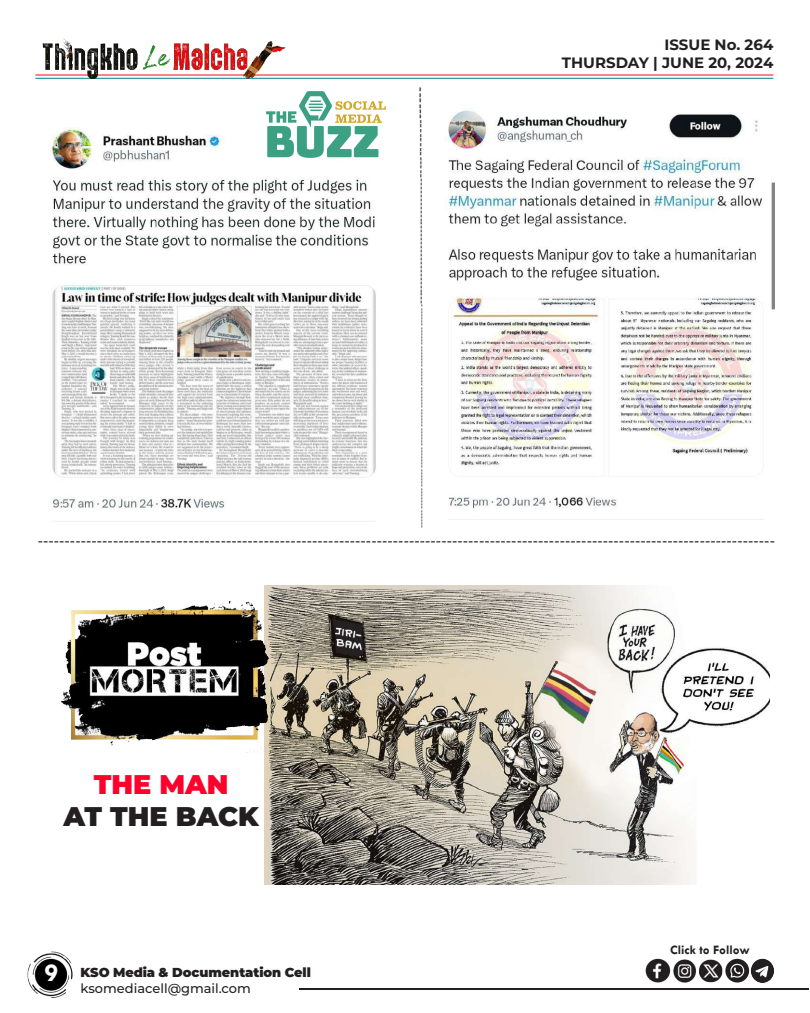
<style>
.page{position:relative;width:810px;height:1013px;background:#fff}
.page>*{position:absolute;margin:0;border:0;box-sizing:border-box;transform-origin:0 0}
.t1{font:900 27px "Montserrat";color:#231f20}
.t2{font:900 27px "Montserrat";color:#ff002d}
.t3{font:700 26px "Tw Cen";color:#fff}
.t4{font:700 15px/18px "Montserrat";color:#231f20;text-align:right}
.t5{font:500 14px "Montserrat";color:#231f20}
.t6{font:900 13px "Montserrat";letter-spacing:-.005em;color:#231f20}
.t7{font:500 13px "Montserrat";color:#231f20}
.t8{font:700 13px "Tw Cen";color:#231f20}
.t9{font:500 8.2px "Montserrat";color:#231f20}
.s1{font-size:10.2px}
.s2{font-size:11.4px}
.s3{font-size:12.3px}
.s4{font-size:12px}
.s5{font-size:13.6px}
.s6{font-size:14px}
</style>
<div class="page">
<hr style="left:299px;top:988px;width:509px;height:1px;background:#231f20">
<img style="left:27px;top:951px;width:46px;height:47px">
<hr style="left:35px;top:74px;width:738px;height:1px;background:#ff002d">
<hr style="left:35px;top:78px;width:738px;height:1px;background:#00848b">
<img style="left:35px;top:38px;width:254px;height:41px">
<img style="left:645px;top:958px;width:129px;height:25px">
<img style="left:49px;top:127px;width:327px;height:381px">
<img style="left:267px;top:91px;width:118px;height:67px">
<img style="left:264px;top:585px;width:506px;height:298px">
<img style="left:61px;top:601px;width:232px;height:151px">
<img style="left:445px;top:110px;width:330px;height:399px">
<p class="t9" style="left:415px;top:528px;width:443px;rotate:-90deg">-----------------------------------------------------------------------<span class="s1">--------------------------------</span><span class="s2">-----</span><span class="s3">--</span><span class="s4">------</span><span class="s5">--</span><span class="s6">----</span></p>
<p class="t4" style="left:562px;top:35px;width:213px">ISSUE No. 264<br>THURSDAY | JUNE 20, 2024</p>
<p class="t5" style="left:775px;top:552px;width:739px;rotate:-180deg">-----------------------------------------------------------------------------------------------------------------------------------------</p>
<h1 class="t2" style="left:94px;top:763px;width:136px">THE MAN</h1>
<h1 class="t1" style="left:64px;top:796px;width:197px">AT THE BACK</h1>
<h2 class="t3" style="left:44px;top:957px;width:15px">9</h2>
<p class="t6" style="left:81px;top:962px;width:232px">KSO Media &amp; Documentation Cell</p>
<p class="t7" style="left:81px;top:978px;width:172px">ksomediacell@gmail.com</p>
<p class="t8" style="left:670px;top:942px;width:81px">Click to Follow</p>
</div>
